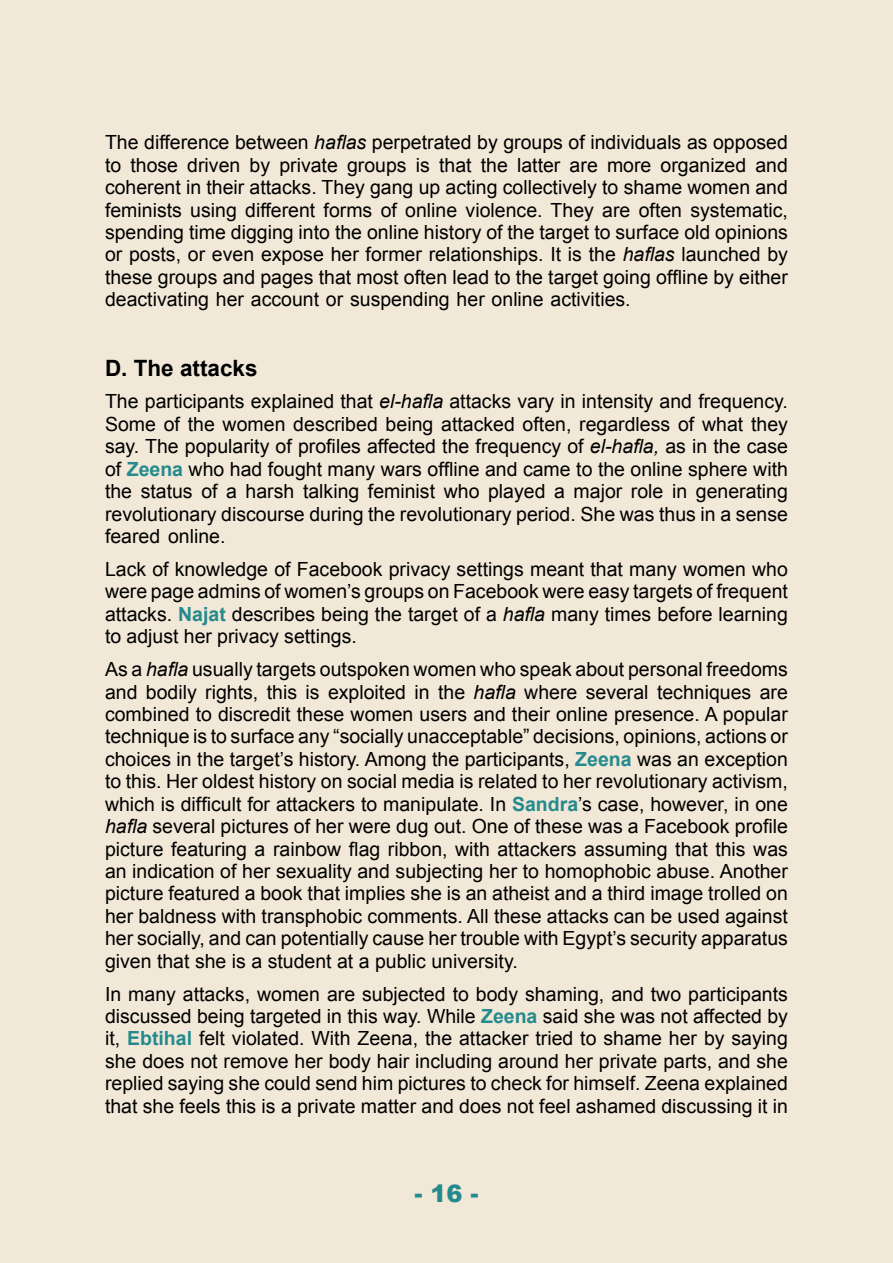
<style>
.page{position:relative;width:893px;height:1263px;background:#f1e8d7}
.page>*{position:absolute;margin:0;border:0;box-sizing:border-box;transform-origin:0 0}
.t1{font:900 24px "Arial";color:#258a8e}
.t2{font:700 22.5px "Arial";color:#000}
.t3{font:19.5px/22.5px "Arial";color:#000;text-align:justify}
.s1{font-style:italic}
.s2{font-weight:700;color:#258a8e}
</style>
<div class="page">
<p class="t3" style="left:105px;top:131px;width:684px">The difference between <span class="s1">haflas</span> perpetrated by groups of individuals as opposed to those driven by private groups is that the latter are more organized and coherent in their attacks. They gang up acting collectively to shame women and feminists using different forms of online violence. They are often systematic, spending time digging into the online history of the target to surface old opinions or posts, or even expose her former relationships. It is the <span class="s1">haflas</span> launched by these groups and pages that most often lead to the target going offline by either deactivating her account or suspending her online activities.</p>
<p class="t2" style="left:105px;top:353px;width:154px">D. The attacks</p>
<p class="t3" style="left:105px;top:391px;width:684px">The participants explained that <span class="s1">el-hafla</span> attacks vary in intensity and frequency.<br>Some of the women described being attacked often, regardless of what they say. The popularity of profiles affected the frequency of <span class="s1">el-hafla,</span> as in the case of <span class="s2">Zeena</span> who had fought many wars offline and came to the online sphere with the status of a harsh talking feminist who played a major role in generating revolutionary discourse during the revolutionary period. She was thus in a sense feared online.</p>
<p class="t3" style="left:105px;top:558px;width:684px">Lack of knowledge of Facebook privacy settings meant that many women who were page admins of women’s groups on Facebook were easy targets of frequent attacks. <span class="s2">Najat</span> describes being the target of a <span class="s1">hafla</span> many times before learning to adjust her privacy settings.</p>
<p class="t3" style="left:105px;top:658px;width:684px">As a <span class="s1">hafla</span> usually targets outspoken women who speak about personal freedoms and bodily rights, this is exploited in the <span class="s1">hafla</span> where several techniques are combined to discredit these women users and their online presence. A popular technique is to surface any “socially unacceptable” decisions, opinions, actions or choices in the target’s history. Among the participants, <span class="s2">Zeena</span> was an exception to this. Her oldest history on social media is related to her revolutionary activism, which is difficult for attackers to manipulate. In <span class="s2">Sandra</span>’s case, however, in one <span class="s1">hafla</span> several pictures of her were dug out. One of these was a Facebook profile picture featuring a rainbow flag ribbon, with attackers assuming that this was an indication of her sexuality and subjecting her to homophobic abuse. Another picture featured a book that implies she is an atheist and a third image trolled on her baldness with transphobic comments. All these attacks can be used against her socially, and can potentially cause her trouble with Egypt’s security apparatus given that she is a student at a public university.</p>
<p class="t3" style="left:105px;top:983px;width:684px">In many attacks, women are subjected to body shaming, and two participants discussed being targeted in this way. While <span class="s2">Zeena</span> said she was not affected by it, <span class="s2">Ebtihal</span> felt violated. With Zeena, the attacker tried to shame her by saying she does not remove her body hair including around her private parts, and she replied saying she could send him pictures to check for himself. Zeena explained that she feels this is a private matter and does not feel ashamed discussing it in</p>
<p class="t1" style="left:414px;top:1176px;width:65px">- 16 -</p>
</div>
